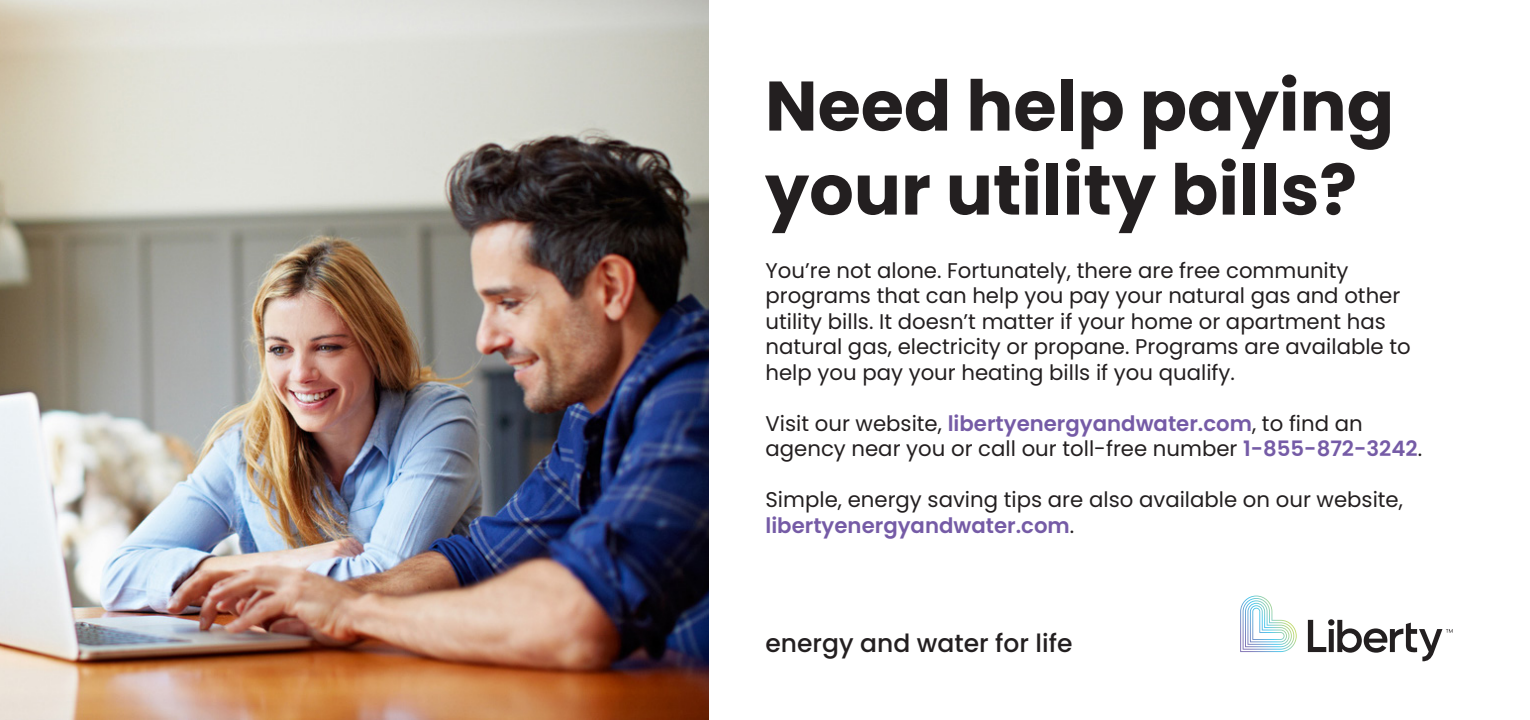
<style>
.page{position:relative;width:1530px;height:720px;background:#fff}
.page>*{position:absolute;margin:0;border:0;box-sizing:border-box;transform-origin:0 0}
.t1{font:700 70px/84px "Poppins";color:#231f20}
.t2{font:500 25px "Poppins";color:#231f20}
.t3{font:21.25px/25.5px "Poppins";color:#231f20}
.t4{font:600 21.25px "Poppins";color:#755ba6}
.s1{font-weight:600;color:#755ba6}
.s2{font-weight:400;color:#231f20}
</style>
<div class="page">
<img style="left:0;top:0;width:709px;height:720px">
<svg style="left:1240px;top:596px;width:57px;height:56px"></svg>
<svg style="left:1308px;top:620px;width:18px;height:32px"></svg>
<div style="left:1329px;top:629px;width:5px;height:23px;background:#231f20"></div>
<div style="left:1328px;top:619px;width:6px;height:7px;background:#231f20;border-radius:50%"></div>
<svg style="left:1337px;top:620px;width:116px;height:41px"></svg>
<p class="t1" style="left:765px;top:64px;width:631px">Need help paying your utility bills?</p>
<p class="t3" style="left:766px;top:258px;width:647px">You’re not alone. Fortunately, there are free community programs that can help you pay your natural gas and other utility bills. It doesn’t matter if your home or apartment has natural gas, electricity or propane. Programs are available to help you pay your heating bills if you qualify.</p>
<p class="t3" style="left:766px;top:411px;width:658px">Visit our website, <span class="s1">libertyenergyandwater.com</span>, to find an agency near you or call our toll-free number <span class="s1">1-855-872-3242</span>.</p>
<p class="t3" style="left:766px;top:487px;width:639px">Simple, energy saving tips are also available on our website,</p>
<p class="t4" style="left:766px;top:513px;width:310px">libertyenergyandwater.com<span class="s2">.</span></p>
<p class="t2" style="left:766px;top:629px;width:308px">energy and water for life</p>
</div>
